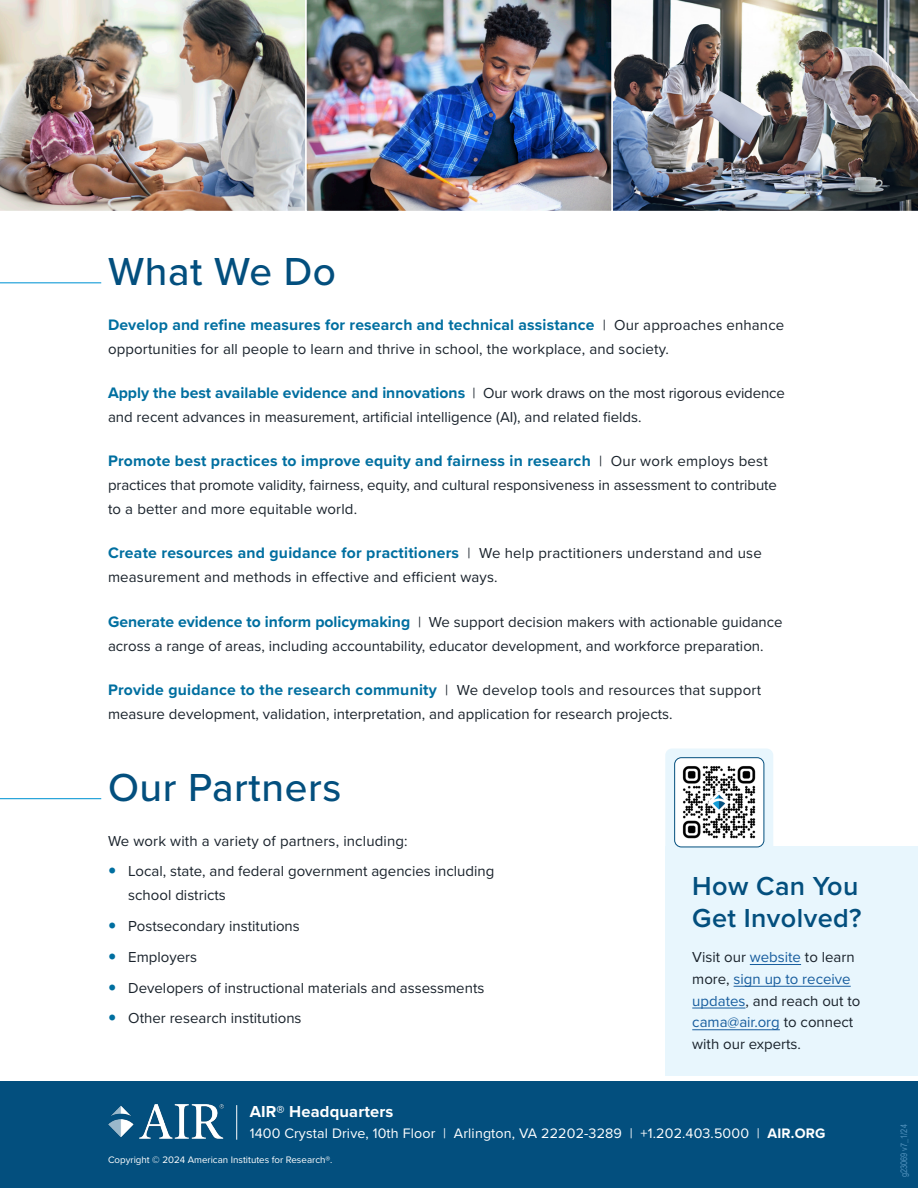
<style>
.page{position:relative;width:918px;height:1188px;background:#fff}
.page>*{position:absolute;margin:0;border:0;box-sizing:border-box;transform-origin:0 0}
.H1-b{font:500 40.5px "Proxima Nova";letter-spacing:.015em;color:#034f7e}
.t1{font:600 27px/32.4px "Proxima Nova";letter-spacing:.015em;color:#034f7e}
.t2{font:700 16.5px "Proxima Nova";letter-spacing:.01em;color:#fff}
.Paragraph{font:700 15.75px "Proxima Nova";letter-spacing:.01em;color:#006fa0}
.Paragraph-2{font:15px/24px "Proxima Nova";color:#1a232c}
.t3{font:14.25px "Proxima Nova";letter-spacing:.01em;color:#fff}
.t4{font:9.75px "Proxima Nova";color:#fff}
.Paragraph-3{font:9px "Arial Narrow";color:#5292bd}
.s1{font-weight:400;font-size:15px;color:#1a232c}
.s2{font-weight:700;font-size:15.75px;color:#006fa0}
.s3{color:#175d9e}
.s4{font-weight:700}
</style>
<div class="page">
<div style="left:0;top:1081px;width:918px;height:107px;background:#034f7e"></div>
<img style="left:109px;top:1105px;width:115px;height:34px">
<hr style="left:236px;top:1105px;width:1px;height:35px;background:#fff">
<hr style="left:0;top:282px;width:101px;height:1px;background:#159cd7">
<hr style="left:0;top:798px;width:101px;height:1px;background:#159cd7">
<svg style="left:665px;top:748px;width:108px;height:98px;background:#dfeff7"></svg>
<div style="left:665px;top:846px;width:253px;height:230px;background:#e8f6fd"></div>
<hr style="left:750px;top:964px;width:51px;height:1px;background:#175d9e">
<hr style="left:734px;top:986px;width:117px;height:1px;background:#175d9e">
<hr style="left:692px;top:1008px;width:54px;height:1px;background:#175d9e">
<hr style="left:692px;top:1029px;width:88px;height:1px;background:#175d9e">
<div style="left:675px;top:758px;width:89px;height:89px;background:#fff;border-radius:7px"></div>
<img style="left:682px;top:766px;width:74px;height:73px">
<div style="left:674px;top:758px;width:90px;height:89px;border:1px solid #034f7e;border-radius:7px"></div>
<img style="left:0;top:0;width:305px;height:211px">
<img style="left:613px;top:0;width:305px;height:211px">
<img style="left:305px;top:0;width:308px;height:211px">
<p class="H1-b" style="left:108px;top:242px;width:230px">What We Do</p>
<p class="Paragraph" style="left:108px;top:313px;width:678px">Develop and refine measures for research and technical assistance <span class="s1">| Our approaches enhance</span></p>
<p class="Paragraph-2" style="left:108px;top:336px;width:562px">opportunities for all people to learn and thrive in school, the workplace, and society.</p>
<p class="Paragraph" style="left:108px;top:381px;width:678px">Apply the best available evidence and innovations <span class="s1">| Our work draws on the most rigorous evidence</span></p>
<p class="Paragraph-2" style="left:108px;top:404px;width:535px">and recent advances in measurement, artificial intelligence (AI), and related fields.</p>
<p class="Paragraph" style="left:108px;top:449px;width:661px">Promote best practices to improve equity and fairness in research <span class="s1">| Our work employs best</span></p>
<p class="Paragraph-2" style="left:108px;top:473px;width:671px">practices that promote validity, fairness, equity, and cultural responsiveness in assessment to contribute to a better and more equitable world.</p>
<p class="Paragraph" style="left:108px;top:542px;width:655px">Create resources and guidance for practitioners <span class="s1">| We help practitioners understand and use</span></p>
<p class="Paragraph-2" style="left:108px;top:565px;width:391px">measurement and methods in effective and efficient ways.</p>
<p class="Paragraph-2" style="left:108px;top:609px;width:676px"><span class="s2">Generate evidence to inform policymaking</span> | We support decision makers with actionable guidance across a range of areas, including accountability, educator development, and workforce preparation.</p>
<p class="Paragraph-2" style="left:108px;top:677px;width:655px"><span class="s2">Provide guidance to the research community</span> | We develop tools and resources that support measure development, validation, interpretation, and application for research projects.</p>
<p class="H1-b" style="left:108px;top:758px;width:235px">Our Partners</p>
<p class="Paragraph-2" style="left:108px;top:828px;width:301px">We work with a variety of partners, including:</p>
<p class="Paragraph-2" style="left:128px;top:859px;width:368px">Local, state, and federal government agencies including school districts</p>
<p class="Paragraph-2" style="left:128px;top:913px;width:173px">Postsecondary institutions</p>
<p class="Paragraph-2" style="left:128px;top:944px;width:70px">Employers</p>
<p class="Paragraph-2" style="left:128px;top:975px;width:358px">Developers of instructional materials and assessments</p>
<p class="Paragraph-2" style="left:128px;top:1006px;width:175px">Other research institutions</p>
<h2 class="t1" style="left:692px;top:869px;width:171px">How Can You<br>Get Involved?</h2>
<p class="Paragraph-2" style="left:692px;top:946px;width:170px;line-height:21.8px">Visit our <span class="s3">website</span> to learn more, <span class="s3">sign up to receive updates</span>, and reach out to <span class="s3">cama@air.org</span> to connect with our experts.</p>
<p class="t2" style="left:250px;top:1099px;width:145px">AIR® Headquarters</p>
<p class="t3" style="left:250px;top:1123px;width:577px">1400 Crystal Drive, 10th Floor | Arlington, VA 22202-3289 | +1.202.403.5000 | <span class="s4">AIR.ORG</span></p>
<p class="t4" style="left:108px;top:1153px;width:226px">Copyright © 2024 American Institutes for Research®.</p>
<p class="Paragraph-3" style="left:897px;top:1177px;width:54px;rotate:-90deg">g23069 v7_1/24</p>
</div>
